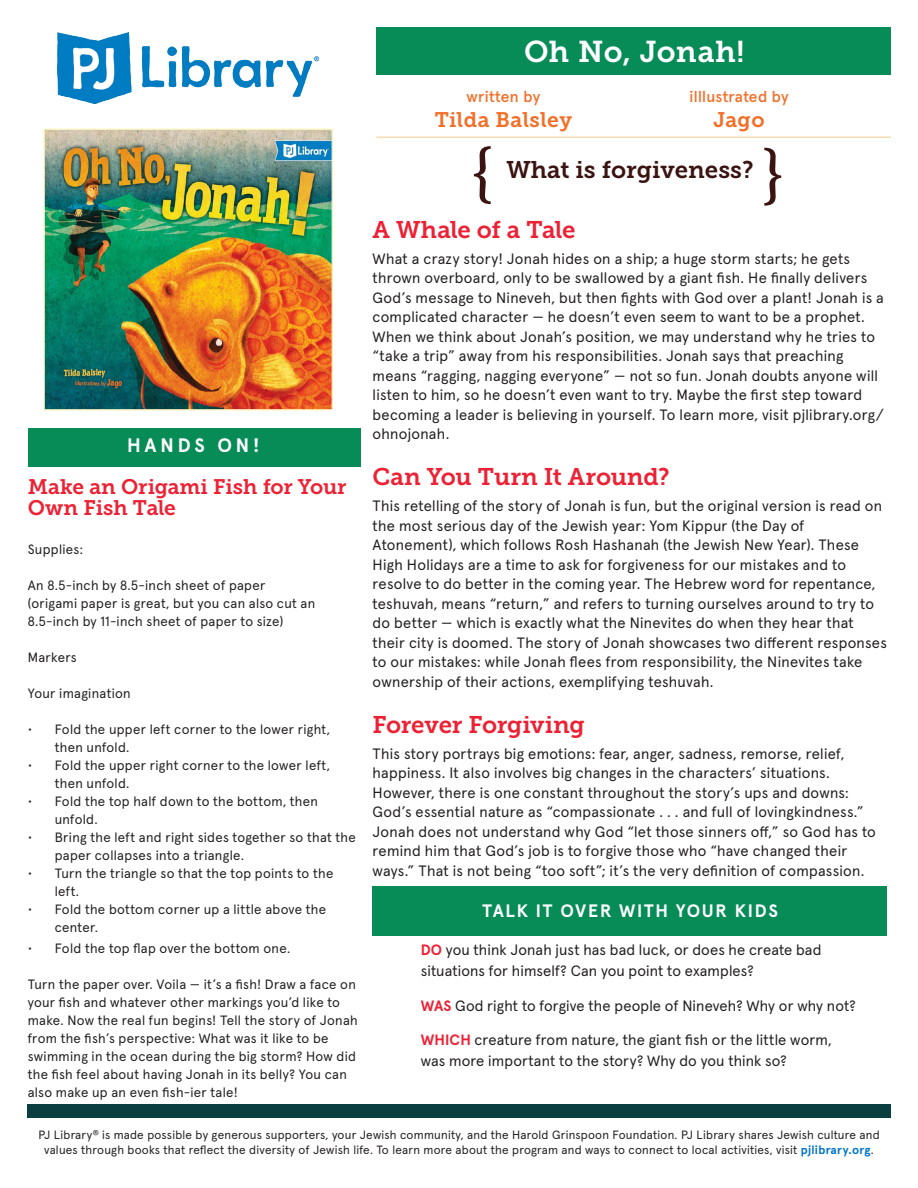
<style>
.page{position:relative;width:918px;height:1188px;background:#fff}
.page>*{position:absolute;margin:0;border:0;box-sizing:border-box;transform-origin:0 0}
.t1{font:700 66px "Minion Pro";color:#3b1411}
.t2{font:30px "Museo Slab 700";letter-spacing:.005em;color:#fff}
.t3{font:24px "Museo Slab 700";letter-spacing:-.01em;color:#ed2134}
.t4{font:24px "Museo Slab 700";color:#3b1411}
.t5{font:21px/21px "Museo Slab 700";color:#ed2134}
.t6{font:21px "Museo Slab 700";letter-spacing:.02em;color:#f36e27}
.t7{font:700 19.5px "Apercu Pro";letter-spacing:.2em;color:#fff}
.t8{font:700 18px "Apercu Pro";letter-spacing:.09em;color:#fff}
.t9{font:500 15.75px "Apercu Pro";letter-spacing:.02em;color:#f36e27}
.t10{font:15px/19.5px "Apercu Pro";letter-spacing:.02em;color:#231f20}
.t11{font:13.5px/18px "Apercu Pro";letter-spacing:.025em;color:#231f20}
.t12{font:12px/15px "Apercu Pro";letter-spacing:.02em;color:#231f20;text-align:center}
.s1{font-weight:700;color:#ed2034}
.s2{font-weight:700;color:#0073ce}
</style>
<div class="page">
<div style="left:376px;top:27px;width:515px;height:48px;background:#078c58"></div>
<img style="left:46px;top:131px;width:285px;height:278px">
<div style="left:44px;top:129px;width:289px;height:282px;border:1px solid #fef5bf"></div>
<hr style="left:376px;top:136px;width:515px;height:2px;background:#f3dcb4">
<div style="left:373px;top:886px;width:514px;height:49px;background:#078c58"></div>
<div style="left:27px;top:1104px;width:864px;height:13px;background:#0b3e40"></div>
<div style="left:28px;top:428px;width:333px;height:38px;background:#078c58"></div>
<img style="left:58px;top:32px;width:261px;height:71px">
<p class="t7" style="left:127px;top:430px;width:134px">HANDS ON!</p>
<p class="t5" style="left:28px;top:477px;width:320px">Make an Origami Fish for Your<br>Own Fish Tale</p>
<p class="t11" style="left:28px;top:539px;width:57px">Supplies:</p>
<p class="t11" style="left:28px;top:575px;width:289px">An 8.5-inch by 8.5-inch sheet of paper (origami paper is great, but you can also cut an<br>8.5-inch by 11-inch sheet of paper to size)</p>
<p class="t11" style="left:28px;top:647px;width:51px">Markers</p>
<p class="t11" style="left:28px;top:683px;width:104px">Your imagination</p>
<p class="t11" style="left:55px;top:719px;width:277px;text-indent:-27px">• Fold the upper left corner to the lower right, then unfold.</p>
<p class="t11" style="left:55px;top:755px;width:277px;text-indent:-27px">• Fold the upper right corner to the lower left, then unfold.</p>
<p class="t11" style="left:55px;top:791px;width:265px;text-indent:-27px">• Fold the top half down to the bottom, then unfold.</p>
<p class="t11" style="left:55px;top:827px;width:303px;text-indent:-27px">• Bring the left and right sides together so that the paper collapses into a triangle.</p>
<p class="t11" style="left:55px;top:863px;width:280px;text-indent:-27px">• Turn the triangle so that the top points to the left.</p>
<p class="t11" style="left:55px;top:899px;width:273px;text-indent:-27px">• Fold the bottom corner up a little above the center.</p>
<p class="t11" style="left:28px;top:938px;width:264px">• Fold the top flap over the bottom one.</p>
<p class="t11" style="left:28px;top:974px;width:332px">Turn the paper over. Voila — it’s a fish! Draw a face on your fish and whatever other markings you’d like to make. Now the real fun begins! Tell the story of Jonah from the fish’s perspective: What was it like to be swimming in the ocean during the big storm? How did the fish feel about having Jonah in its belly? You can also make up an even fish-ier tale!</p>
<p class="t2" style="left:524px;top:34px;width:222px">Oh No, Jonah!</p>
<p class="t9" style="left:467px;top:84px;width:75px">written by</p>
<p class="t6" style="left:435px;top:108px;width:139px">Tilda Balsley</p>
<p class="t9" style="left:689px;top:84px;width:101px">illlustrated by</p>
<p class="t6" style="left:713px;top:108px;width:53px">Jago</p>
<p class="t1" style="left:470px;top:125px;width:25px">{</p>
<p class="t1" style="left:761px;top:127px;width:25px">}</p>
<p class="t3" style="left:373px;top:216px;width:205px">A Whale of a Tale</p>
<p class="t10" style="left:373px;top:248px;width:513px">What a crazy story! Jonah hides on a ship; a huge storm starts; he gets thrown overboard, only to be swallowed by a giant fish. He finally delivers God’s message to Nineveh, but then fights with God over a plant! Jonah is a complicated character — he doesn’t even seem to want to be a prophet.<br>When we think about Jonah’s position, we may understand why he tries to “take a trip” away from his responsibilities. Jonah says that preaching means “ragging, nagging everyone” — not so fun. Jonah doubts anyone will listen to him, so he doesn’t even want to try. Maybe the first step toward becoming a leader is believing in yourself. To learn more, visit pjlibrary.org/ ohnojonah.</p>
<p class="t3" style="left:373px;top:463px;width:299px">Can You Turn It Around?</p>
<p class="t10" style="left:373px;top:495px;width:516px">This retelling of the story of Jonah is fun, but the original version is read on the most serious day of the Jewish year: Yom Kippur (the Day of Atonement), which follows Rosh Hashanah (the Jewish New Year). These High Holidays are a time to ask for forgiveness for our mistakes and to resolve to do better in the coming year. The Hebrew word for repentance, teshuvah, means “return,” and refers to turning ourselves around to try to do better — which is exactly what the Ninevites do when they hear that their city is doomed. The story of Jonah showcases two different responses to our mistakes: while Jonah flees from responsibility, the Ninevites take ownership of their actions, exemplifying teshuvah.</p>
<p class="t3" style="left:373px;top:711px;width:214px">Forever Forgiving</p>
<p class="t10" style="left:373px;top:743px;width:505px">This story portrays big emotions: fear, anger, sadness, remorse, relief, happiness. It also involves big changes in the characters’ situations.<br>However, there is one constant throughout the story’s ups and downs:<br>God’s essential nature as “compassionate . . . and full of lovingkindness.” Jonah does not understand why God “let those sinners off,” so God has to remind him that God’s job is to forgive those who “have changed their ways.” That is not being “too soft”; it’s the very definition of compassion.</p>
<p class="t4" style="left:506px;top:156px;width:249px">What is forgiveness?</p>
<p class="t8" style="left:482px;top:897px;width:297px">TALK IT OVER WITH YOUR KIDS</p>
<p class="t10" style="left:421px;top:938px;width:402px;line-height:21px"><span class="s1">DO</span> you think Jonah just has bad luck, or does he create bad situations for himself? Can you point to examples?</p>
<p class="t10" style="left:421px;top:994px;width:437px"><span class="s1">WAS</span> God right to forgive the people of Nineveh? Why or why not?</p>
<p class="t10" style="left:421px;top:1028px;width:413px;line-height:21px"><span class="s1">WHICH</span> creature from nature, the giant fish or the little worm, was more important to the story? Why do you think so?</p>
<p class="t12" style="left:38px;top:1126px;width:843px">PJ Library<sup>®</sup> is made possible by generous supporters, your Jewish community, and the Harold Grinspoon Foundation. PJ Library shares Jewish culture and values through books that reflect the diversity of Jewish life. To learn more about the program and ways to connect to local activities, visit <span class="s2">pjlibrary.org</span>.</p>
</div>
